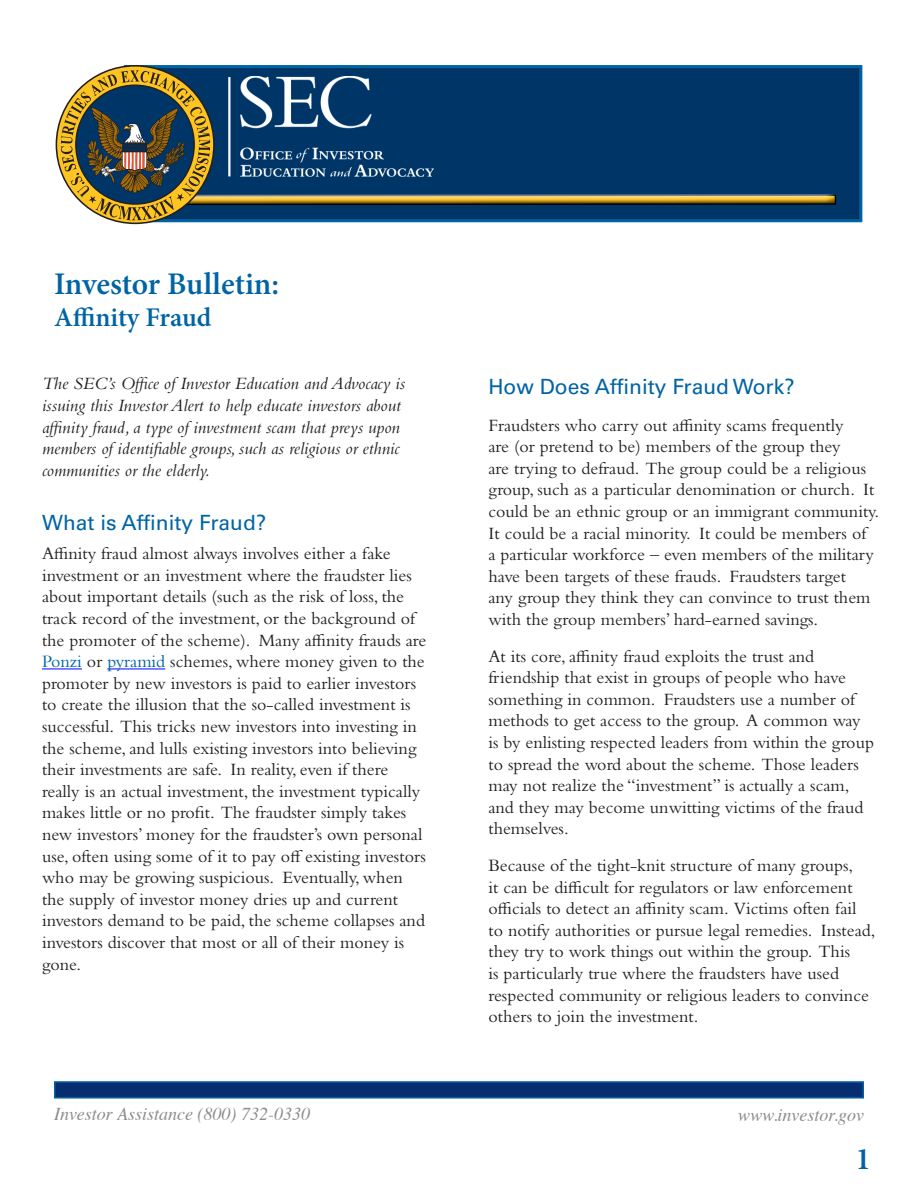
<style>
.page{position:relative;width:918px;height:1188px;background:#fff}
.page>*{position:absolute;margin:0;border:0;box-sizing:border-box;transform-origin:0 0}
.t1{font:600 31.5px "Minion Pro";color:#0064a4}
.t2{font:600 27px "Minion Pro";color:#0064a4}
.t3{font:21px "Univers LT Std";color:#0064a4}
.t4{font:18px/21.6px "Bembo Std";color:#231f20}
.t5{font:italic 18px/21.6px "Bembo Std";color:#231f20}
.t6{font:italic 18px "Times";color:#8a8c8f}
.s1{color:#0064a4}
</style>
<div class="page">
<div style="left:54px;top:1081px;width:810px;height:18px;background:#052d6f;border:2px solid #0064a4"></div>
<div style="left:124px;top:65px;width:738px;height:157px;background:#003667;border:3px solid #0064a4"></div>
<hr style="left:42px;top:668px;width:40px;height:1px;background:#00f">
<hr style="left:107px;top:668px;width:58px;height:1px;background:#00f">
<div style="left:170px;top:193px;width:668px;height:11px;background:#fff;opacity:.75"></div>
<div style="left:170px;top:195px;width:668px;height:12px;background:#231f20;opacity:.75"></div>
<svg style="left:56px;top:65px;width:159px;height:159px"></svg>
<img style="left:228px;top:77px;width:205px;height:100px">
<p class="t1" style="left:54px;top:262px;width:227px">Investor Bulletin:</p>
<p class="t2" style="left:54px;top:299px;width:159px">Affinity Fraud</p>
<p class="t5" style="left:42px;top:373px;width:365px">The SEC’s Office of Investor Education and Advocacy is issuing this Investor Alert to help educate investors about affinity fraud, a type of investment scam that preys upon members of identifiable groups, such as religious or ethnic communities or the elderly.</p>
<p class="t3" style="left:42px;top:510px;width:226px">What is Affinity Fraud?</p>
<p class="t4" style="left:42px;top:542px;width:386px">Affinity fraud almost always involves either a fake investment or an investment where the fraudster lies about important details (such as the risk of loss, the track record of the investment, or the background of the promoter of the scheme). Many affinity frauds are</p>
<p class="t4" style="left:42px;top:650px;width:384px"><span class="s1">Ponzi</span> or <span class="s1">pyramid</span> schemes, where money given to the</p>
<p class="t4" style="left:42px;top:672px;width:385px">promoter by new investors is paid to earlier investors to create the illusion that the so-called investment is successful. This tricks new investors into investing in the scheme, and lulls existing investors into believing their investments are safe. In reality, even if there really is an actual investment, the investment typically makes little or no profit. The fraudster simply takes new investors’ money for the fraudster’s own personal use, often using some of it to pay off existing investors who may be growing suspicious. Eventually, when the supply of investor money dries up and current investors demand to be paid, the scheme collapses and investors discover that most or all of their money is gone.</p>
<p class="t3" style="left:488px;top:374px;width:308px">How Does Affinity Fraud Work?</p>
<p class="t4" style="left:488px;top:414px;width:392px">Fraudsters who carry out affinity scams frequently<br>are (or pretend to be) members of the group they<br>are trying to defraud. The group could be a religious group, such as a particular denomination or church. It could be an ethnic group or an immigrant community.<br>It could be a racial minority. It could be members of<br>a particular workforce – even members of the military have been targets of these frauds. Fraudsters target<br>any group they think they can convince to trust them with the group members’ hard-earned savings.</p>
<p class="t4" style="left:488px;top:645px;width:387px">At its core, affinity fraud exploits the trust and friendship that exist in groups of people who have something in common. Fraudsters use a number of methods to get access to the group. A common way is by enlisting respected leaders from within the group to spread the word about the scheme. Those leaders may not realize the “investment” is actually a scam, and they may become unwitting victims of the fraud themselves.</p>
<p class="t4" style="left:488px;top:854px;width:389px">Because of the tight-knit structure of many groups,<br>it can be difficult for regulators or law enforcement officials to detect an affinity scam. Victims often fail to notify authorities or pursue legal remedies. Instead, they try to work things out within the group. This<br>is particularly true where the fraudsters have used respected community or religious leaders to convince others to join the investment.</p>
<p class="t6" style="left:54px;top:1098px;width:258px">Investor Assistance (800) 732-0330</p>
<p class="t6" style="left:738px;top:1100px;width:127px">www.investor.gov</p>
<p class="t1" style="left:855px;top:1137px;width:17px">1</p>
</div>
